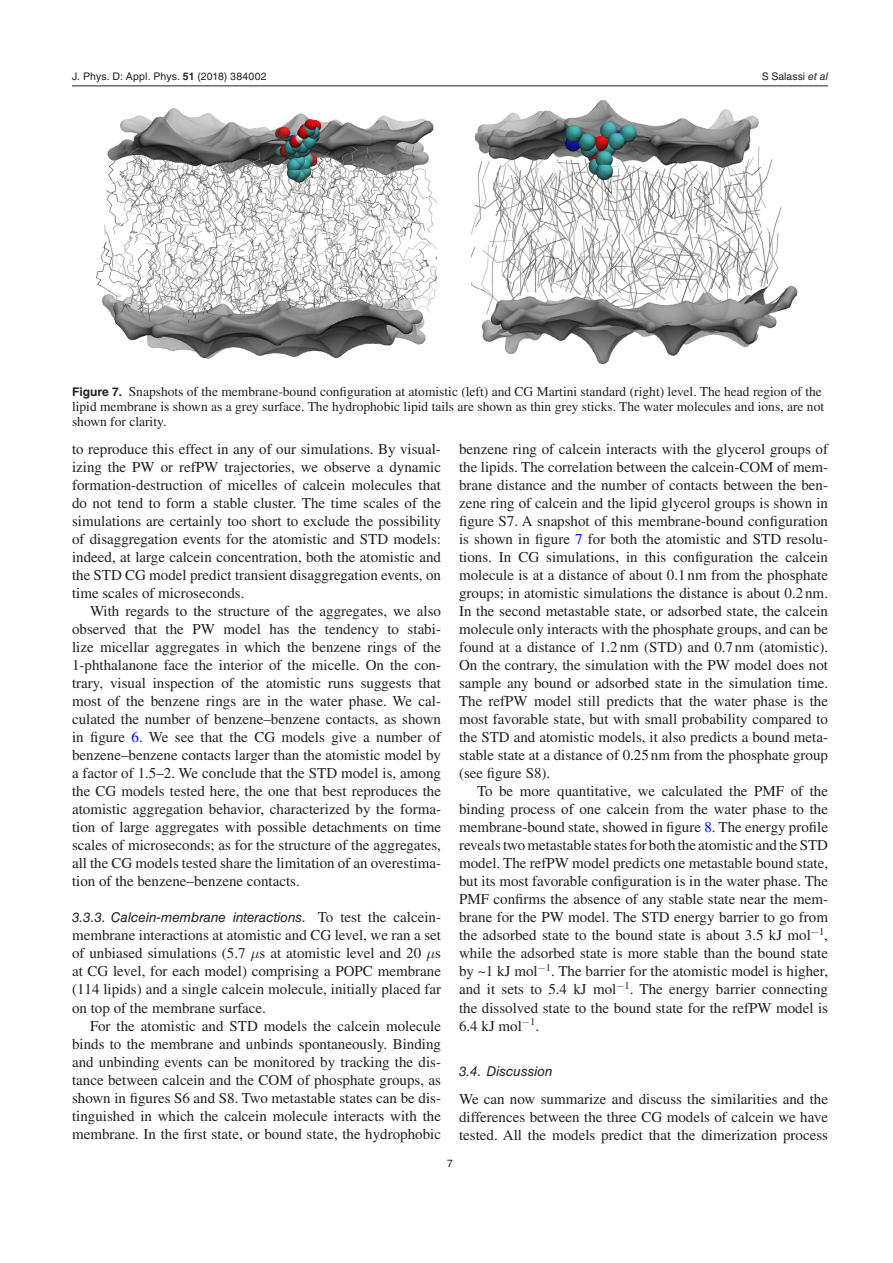
<style>
.page{position:relative;width:893px;height:1263px;background:#fff}
.page>*{position:absolute;margin:0;border:0;box-sizing:border-box;transform-origin:0 0}
.t1{font:15px/18px "Times LT Std";color:#231f20;text-align:justify}
.t2{font:13.5px/15px "Times LT Std";color:#231f20}
.t3{font:italic 13.5px "Helvetica LT Std";color:#231f20}
.t4{font:10.5px "Helvetica LT Std";letter-spacing:.005em;color:#231f20}
.s1{font-family:"Helvetica";font-weight:700}
.s2{font-family:"Helvetica"}
.s3{font-style:italic}
.s4{font-family:"Helvetica LT Std";font-weight:700;font-size:12px}
.s5{font-family:"STIX General"}
.s6{color:#00f}
.s7{font-family:"Times LT Std";font-style:normal;font-size:15px}
</style>
<div class="page">
<hr style="left:72px;top:86px;width:756px;height:1px;background:#231f20">
<img style="left:471px;top:100px;width:327px;height:265px">
<img style="left:96px;top:108px;width:340px;height:251px">
<p class="t4" style="left:72px;top:70px;width:196px">J. Phys. D: Appl. Phys. <span class="s1">51</span> (<span class="s2">2018</span>) 384002</p>
<p class="t4" style="left:762px;top:70px;width:68px">S Salassi <span class="s3">et al</span></p>
<p class="t2" style="left:72px;top:384px;width:754px"><span class="s4">Figure 7.</span> Snapshots of the membrane-bound configuration at atomistic (left) and CG Martini standard (right) level. The head region of the lipid membrane is shown as a grey surface. The hydrophobic lipid tails are shown as thin grey sticks. The water molecules and ions, are not shown for clarity.</p>
<p class="t1" style="left:72px;top:440px;width:371px">to reproduce this effect in any of our simulations. By visual&shy;izing the PW or refPW trajectories, we observe a dynamic formation-destruction of micelles of calcein molecules that do not tend to form a stable cluster. The time scales of the simulations are certainly too short to exclude the possibility of disaggregation events for the atomistic and STD models: indeed, at large calcein concentration, both the atomistic and the STD CG model predict transient disaggregation events, on time scales of microseconds.</p>
<p class="t1" style="left:72px;top:602px;width:371px;text-indent:18px">With regards to the structure of the aggregates, we also observed that the PW model has the tendency to stabi&shy;lize micellar aggregates in which the benzene rings of the 1-phthalanone face the interior of the micelle. On the con&shy;trary, visual inspection of the atomistic runs suggests that most of the benzene rings are in the water phase. We cal&shy;culated the number of benzene<span class="s5">–</span>benzene contacts, as shown in figure <span class="s6">6</span>. We see that the CG models give a number of benzene<span class="s5">–</span>benzene contacts larger than the atomistic model by a factor of 1.5<span class="s5">–</span>2. We conclude that the STD model is, among the CG models tested here, the one that best reproduces the atomistic aggregation behavior, characterized by the forma&shy;tion of large aggregates with possible detachments on time scales of microseconds; as for the structure of the aggregates, all the CG models tested share the limitation of an overestima&shy;tion of the benzene<span class="s5">–</span>benzene contacts.</p>
<p class="t3" style="left:72px;top:910px;width:371px">3.3.3. Calcein-membrane interactions. <span class="s7">To test the calcein-</span></p>
<p class="t1" style="left:72px;top:926px;width:371px">membrane interactions at atomistic and CG level, we ran a set of unbiased simulations (5.7 s at atomistic level and 20 s at CG level, for each model) comprising a POPC membrane (114 lipids) and a single calcein molecule, initially placed far on top of the membrane surface.</p>
<p class="t1" style="left:72px;top:1016px;width:371px;text-indent:18px">For the atomistic and STD models the calcein molecule binds to the membrane and unbinds spontaneously. Binding and unbinding events can be monitored by tracking the dis&shy;tance between calcein and the COM of phosphate groups, as shown in figures S6 and S8. Two metastable states can be dis&shy;tinguished in which the calcein molecule interacts with the membrane. In the first state, or bound state, the hydrophobic</p>
<p class="t1" style="left:459px;top:440px;width:371px">benzene ring of calcein interacts with the glycerol groups of the lipids. The correlation between the calcein-COM of mem&shy;brane distance and the number of contacts between the ben&shy;zene ring of calcein and the lipid glycerol groups is shown in figure S7. A snapshot of this membrane-bound configuration is shown in figure <span class="s6">7</span> for both the atomistic and STD resolu&shy;tions. In CG simulations, in this configuration the calcein molecule is at a distance of about 0.1nm from the phosphate groups; in atomistic simulations the distance is about 0.2 nm.<br>In the second metastable state, or adsorbed state, the calcein molecule only interacts with the phosphate groups, and can be found at a distance of 1.2nm (STD) and 0.7nm (atomistic).<br>On the contrary, the simulation with the PW model does not sample any bound or adsorbed state in the simulation time.<br>The refPW model still predicts that the water phase is the most favorable state, but with small probability compared to the STD and atomistic models, it also predicts a bound meta&shy;stable state at a distance of 0.25 nm from the phosphate group (see figure S8).</p>
<p class="t1" style="left:459px;top:782px;width:371px;text-indent:18px">To be more quantitative, we calculated the PMF of the binding process of one calcein from the water phase to the membrane-bound state, showed in figure <span class="s6">8</span>. The energy profile reveals two metastable states for both the atomistic and the STD model. The refPW model predicts one metastable bound state, but its most favorable configuration is in the water phase. The PMF confirms the absence of any stable state near the mem&shy;brane for the PW model. The STD energy barrier to go from the adsorbed state to the bound state is about 3.5 kJ mol−<sup>1</sup>, while the adsorbed state is more stable than the bound state by ~1 kJ mol−<sup>1</sup>. The barrier for the atomistic model is higher, and it sets to 5.4 kJ mol−<sup>1</sup>. The energy barrier connecting the dissolved state to the bound state for the refPW model is 6.4 kJ mol−<sup>1</sup>.</p>
<p class="t3" style="left:459px;top:1063px;width:95px">3.4. Discussion</p>
<p class="t1" style="left:459px;top:1090px;width:371px">We can now summarize and discuss the similarities and the differences between the three CG models of calcein we have tested. All the models predict that the dimerization process</p>
<p class="t4" style="left:447px;top:1157px;width:7px">7</p>
</div>
